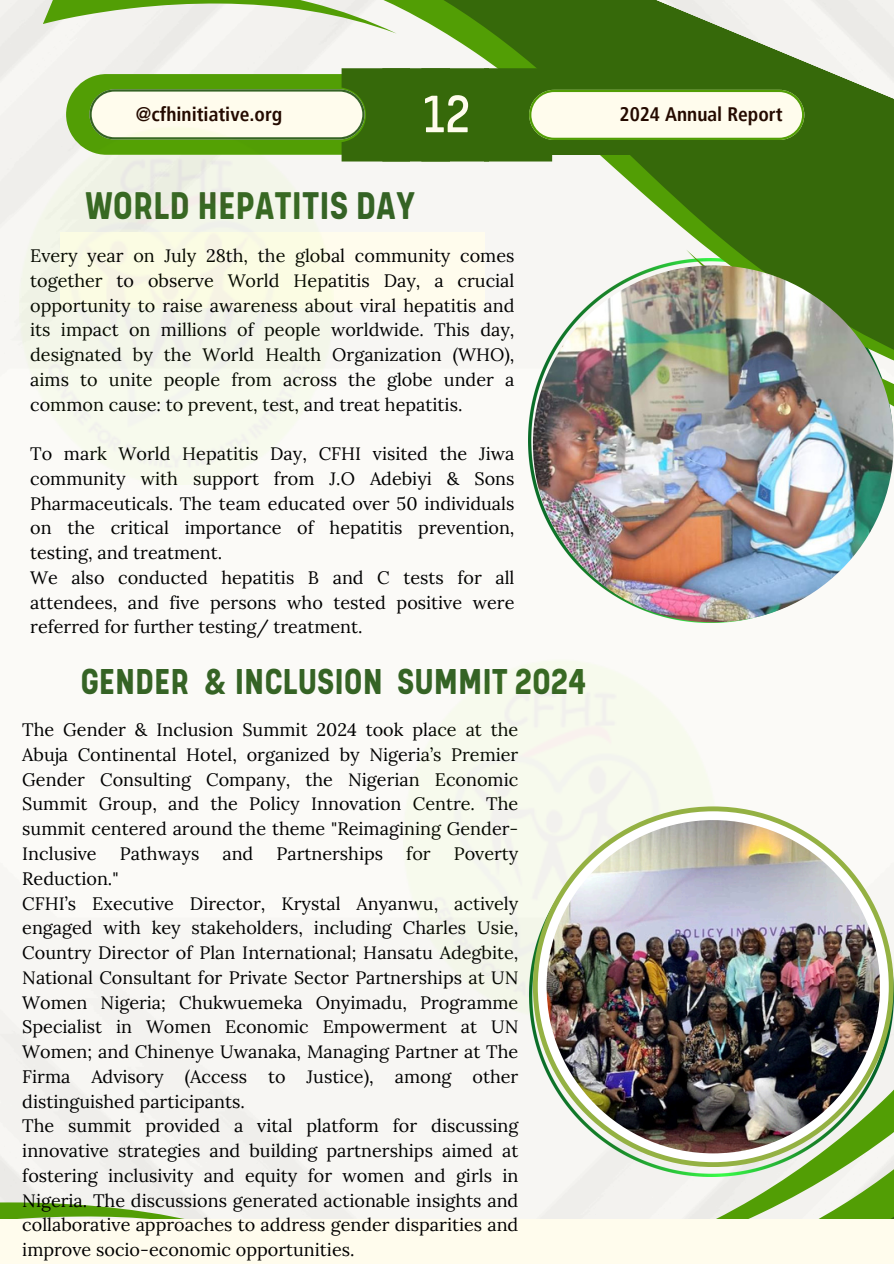
<style>
.page{position:relative;width:894px;height:1264px;background:#fff}
.page>*{position:absolute;margin:0;border:0;box-sizing:border-box;transform-origin:0 0}
.t1{font:60px "Kelpt A1";color:#fffced}
.t2{font:700 44.1px "Kelpt A1";color:#356325}
.t3{font:700 41.1px "Kelpt A1";color:#356325}
.t4{font:700 condensed 19.5px "Frutiger LT Pro";color:#240a00}
.t5{font:18px/24.8px "Lora";color:#000;text-align:justify}
</style>
<div class="page">
<img style="left:0;top:0;width:762px;height:1088px">
<div style="left:0;top:1088px;width:529px;height:14px;background:#f7f6f3"></div>
<div style="left:0;top:1102px;width:568px;height:116px;background:#f7f6f3"></div>
<svg style="left:568px;top:1176px;width:325px;height:42px;fill:#f3f2ef"></svg>
<svg style="left:0;top:1156px;width:228px;height:62px"></svg>
<img style="left:528px;top:449px;width:362px;height:173px">
<svg style="left:333px;top:0;width:560px;height:435px;fill:#f7f6ef"></svg>
<svg style="left:43px;top:0;width:354px;height:126px;fill:#f3f2ef"></svg>
<svg style="left:657px;top:249px;width:236px;height:232px;background:#518229"></svg>
<div style="left:0;top:1218px;width:893px;height:45px;background:#fffced"></div>
<div style="left:66px;top:74px;width:321px;height:81px;background:#529e05;border-radius:40px"></div>
<div style="left:506px;top:75px;width:321px;height:80px;background:#36690a;border-radius:40px"></div>
<svg style="left:89px;top:68px;width:714px;height:93px"></svg>
<img style="left:529px;top:813px;width:364px;height:363px">
<img style="left:403px;top:659px;width:314px;height:358px">
<img style="left:19px;top:126px;width:314px;height:358px">
<img style="left:532px;top:265px;width:361px;height:357px;border-radius:50%">
<svg style="left:532px;top:806px;width:361px;height:360px;background:#9db856"></svg>
<div style="left:537px;top:811px;width:351px;height:351px;background:#fff;border-radius:50%"></div>
<img style="left:546px;top:820px;width:333px;height:333px;border-radius:50%">
<p class="t4" style="left:136px;top:102px;width:148px">@cfhinitiative.org</p>
<h1 class="t1" style="left:423px;top:69px;width:49px">12</h1>
<p class="t4" style="left:619px;top:102px;width:165px">2024 Annual Report</p>
<h2 class="t2" style="left:85px;top:172px;width:331px">WORLD HEPATITIS DAY</h2>
<h2 class="t5" style="left:30px;top:243px;width:485px">Every year on July 28th, the global community comes together to observe World Hepatitis Day, a crucial opportunity to raise awareness about viral hepatitis and its impact on millions of people worldwide. This day, designated by the World Health Organization (WHO), aims to unite people from across the globe under a common cause: to prevent, test, and treat hepatitis.</h2>
<p class="t5" style="left:30px;top:441px;width:485px">To mark World Hepatitis Day, CFHI visited the Jiwa community with support from J.O Adebiyi &amp; Sons Pharmaceuticals. The team educated over 50 individuals on the critical importance of hepatitis prevention, testing, and treatment.</p>
<p class="t5" style="left:30px;top:565px;width:485px">We also conducted hepatitis B and C tests for all attendees, and five persons who tested positive were referred for further testing/ treatment.</p>
<p class="t3" style="left:80px;top:650px;width:507px">GENDER &amp; INCLUSION SUMMIT 2024</p>
<p class="t5" style="left:22px;top:717px;width:497px">The Gender &amp; Inclusion Summit 2024 took place at the Abuja Continental Hotel, organized by Nigeria’s Premier Gender Consulting Company, the Nigerian Economic Summit Group, and the Policy Innovation Centre. The summit centered around the theme "Reimagining Gender-Inclusive</p>
<p class="t5" style="left:120px;top:841px;width:81px">Pathways</p>
<p class="t5" style="left:222px;top:841px;width:32px">and</p>
<p class="t5" style="left:276px;top:841px;width:108px">Partnerships</p>
<p class="t5" style="left:406px;top:841px;width:26px">for</p>
<p class="t5" style="left:453px;top:841px;width:66px">Poverty</p>
<p class="t5" style="left:22px;top:865px;width:98px">Reduction."</p>
<p class="t5" style="left:22px;top:890px;width:497px">CFHI’s Executive Director, Krystal Anyanwu, actively engaged with key stakeholders, including Charles Usie, Country Director of Plan International; Hansatu Adegbite, National Consultant for Private Sector Partnerships at UN Women Nigeria; Chukwuemeka Onyimadu, Programme Specialist in Women Economic Empowerment at UN Women; and Chinenye Uwanaka, Managing Partner at The Firma Advisory (Access to Justice), among other distinguished participants.</p>
<p class="t5" style="left:22px;top:1113px;width:497px">The summit provided a vital platform for discussing innovative strategies and building partnerships aimed at fostering inclusivity and equity for women and girls in Nigeria. The discussions generated actionable insights and collaborative approaches to address gender disparities and improve socio-economic opportunities.</p>
</div>
